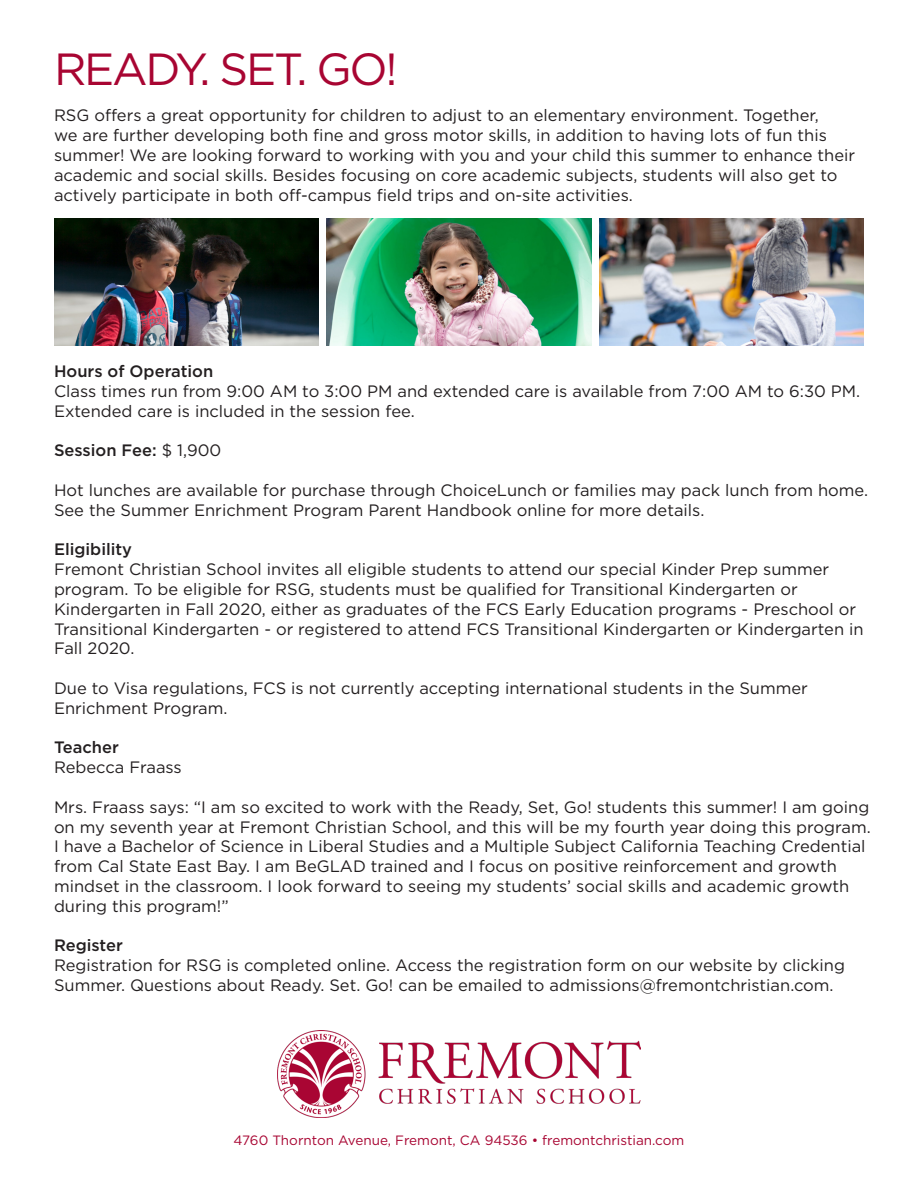
<style>
.page{position:relative;width:918px;height:1188px;background:#fff}
.page>*{position:absolute;margin:0;border:0;box-sizing:border-box;transform-origin:0 0}
.t1{font:45px "Gotham";letter-spacing:-.05em;color:#a80532}
.t2{font:16.5px/19.8px "Gotham";color:#231f20}
.t3{font:500 16.5px "Gotham";color:#231f20}
.t4{font:13.5px "Gotham";color:#a80532}
.s1{font-weight:400}
</style>
<div class="page">
<img style="left:277px;top:1030px;width:364px;height:88px">
<img style="left:54px;top:219px;width:264px;height:126px">
<img style="left:327px;top:219px;width:264px;height:126px">
<img style="left:600px;top:219px;width:264px;height:126px">
<p class="t1" style="left:54px;top:41px;width:345px">READY. SET. GO!</p>
<p class="t2" style="left:54px;top:105px;width:803px">RSG offers a great opportunity for children to adjust to an elementary environment. Together,<br>we are further developing both fine and gross motor skills, in addition to having lots of fun this summer! We are looking forward to working with you and your child this summer to enhance their academic and social skills. Besides focusing on core academic subjects, students will also get to actively participate in both off-campus field trips and on-site activities.</p>
<p class="t3" style="left:54px;top:361px;width:161px">Hours of Operation</p>
<p class="t2" style="left:54px;top:381px;width:808px">Class times run from 9:00 AM to 3:00 PM and extended care is available from 7:00 AM to 6:30 PM.<br>Extended care is included in the session fee.</p>
<p class="t3" style="left:54px;top:440px;width:169px">Session Fee: <span class="s1">$ 1,900</span></p>
<p class="t2" style="left:54px;top:480px;width:816px">Hot lunches are available for purchase through ChoiceLunch or families may pack lunch from home.<br>See the Summer Enrichment Program Parent Handbook online for more details.</p>
<p class="t3" style="left:54px;top:539px;width:80px">Eligibility</p>
<p class="t2" style="left:54px;top:559px;width:811px">Fremont Christian School invites all eligible students to attend our special Kinder Prep summer program. To be eligible for RSG, students must be qualified for Transitional Kindergarten or Kindergarten in Fall 2020, either as graduates of the FCS Early Education programs - Preschool or Transitional Kindergarten - or registered to attend FCS Transitional Kindergarten or Kindergarten in Fall 2020.</p>
<p class="t2" style="left:54px;top:678px;width:755px">Due to Visa regulations, FCS is not currently accepting international students in the Summer<br>Enrichment Program.</p>
<p class="t3" style="left:54px;top:737px;width:66px">Teacher</p>
<p class="t2" style="left:54px;top:757px;width:129px">Rebecca Fraass</p>
<p class="t2" style="left:54px;top:797px;width:818px">Mrs. Fraass says: “I am so excited to work with the Ready, Set, Go! students this summer! I am going on my seventh year at Fremont Christian School, and this will be my fourth year doing this program.<br>I have a Bachelor of Science in Liberal Studies and a Multiple Subject California Teaching Credential from Cal State East Bay. I am BeGLAD trained and I focus on positive reinforcement and growth mindset in the classroom. I look forward to seeing my students’ social skills and academic growth during this program!”</p>
<p class="t3" style="left:54px;top:935px;width:70px">Register</p>
<p class="t2" style="left:54px;top:955px;width:793px">Registration for RSG is completed online. Access the registration form on our website by clicking<br>Summer. Questions about Ready. Set. Go! can be emailed to admissions@fremontchristian.com.</p>
<p class="t4" style="left:234px;top:1131px;width:452px">4760 Thornton Avenue, Fremont, CA 94536 • fremontchristian.com</p>
</div>
